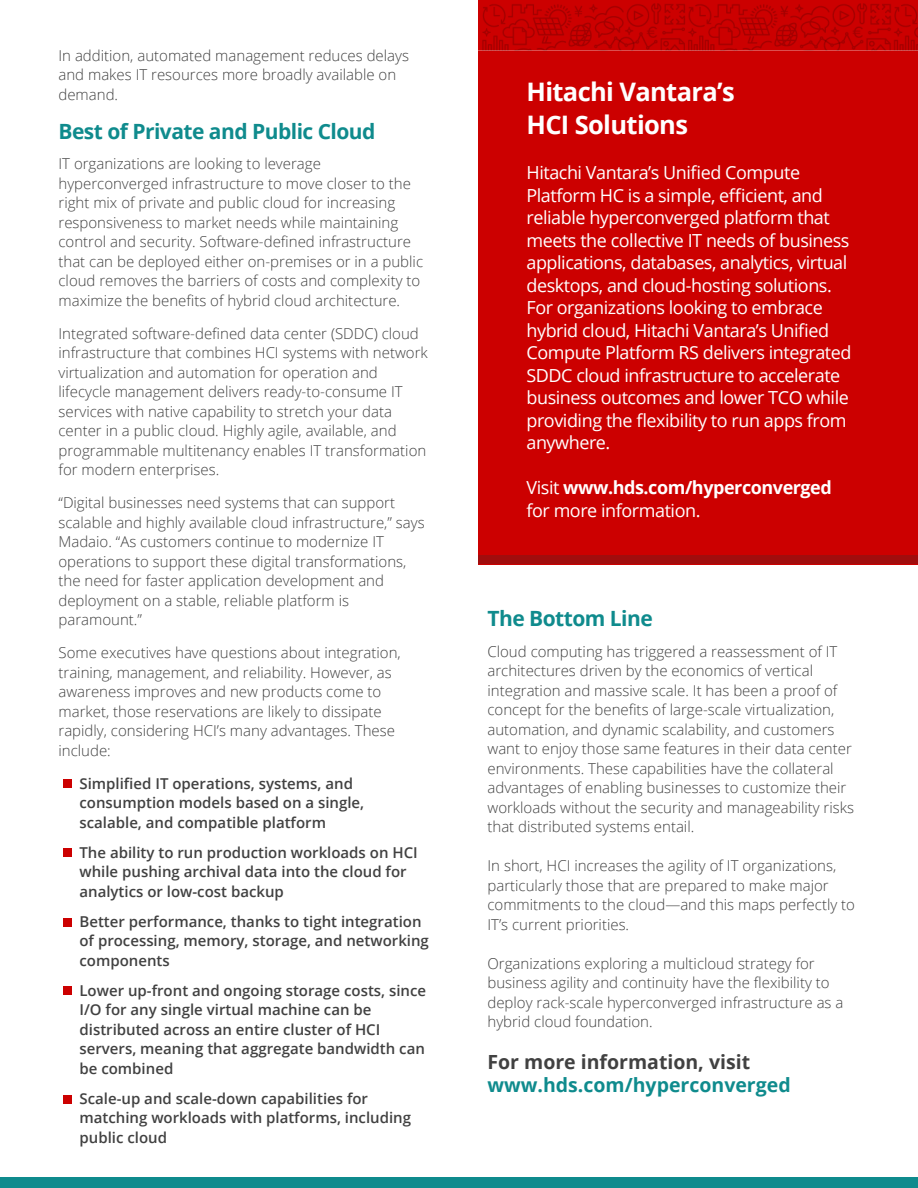
<style>
.page{position:relative;width:918px;height:1188px;background:#fff}
.page>*{position:absolute;margin:0;border:0;box-sizing:border-box;transform-origin:0 0}
.t1{font:700 25.5px/33px "Open Sans";letter-spacing:-.025em;color:#fff}
.t2{font:700 21px "Open Sans";letter-spacing:-.025em;color:#0f8b8d}
.t3{font:700 19.5px "Open Sans";color:#0f8b8d}
.t4{font:700 19.5px "Open Sans";color:#414141}
.t5{font:18px/22.5px "Open Sans";letter-spacing:-.025em;color:#fff}
.t6{font:700 18px "Open Sans";letter-spacing:-.025em;color:#000}
.t7{font:700 18px/22.5px "Open Sans";letter-spacing:-.025em;color:#fff}
.t8{font:300 15px/19.5px "Open Sans";color:#414141}
.t9{font:600 15px/19.5px "Open Sans";color:#414141}
.s1{font-weight:400}
</style>
<div class="page">
<div style="left:0;top:1178px;width:918px;height:10px;background:#0f8b8d"></div>
<div style="left:478px;top:0;width:440px;height:564px;background:#c00"></div>
<div style="left:63px;top:779px;width:8px;height:8px;background:#c00"></div>
<div style="left:63px;top:848px;width:8px;height:9px;background:#c00"></div>
<div style="left:63px;top:919px;width:8px;height:8px;background:#c00"></div>
<div style="left:63px;top:986px;width:8px;height:8px;background:#c00"></div>
<div style="left:63px;top:1095px;width:8px;height:8px;background:#c00"></div>
<img style="left:482px;top:3px;width:436px;height:47px">
<div style="left:478px;top:555px;width:440px;height:9px;background:#a00d0d"></div>
<p class="t8" style="left:58px;top:45px;width:352px">In addition, automated management reduces delays and makes IT resources more broadly available on demand.</p>
<h2 class="t2" style="left:58px;top:116px;width:319px">Best of Private and Public Cloud</h2>
<p class="t8" style="left:58px;top:154px;width:366px">IT organizations are looking to leverage hyperconverged infrastructure to move closer to the right mix of private and public cloud for increasing responsiveness to market needs while maintaining control and security. Software-defined infrastructure that can be deployed either on-premises or in a public cloud removes the barriers of costs and complexity to maximize the benefits of hybrid cloud architecture.</p>
<p class="t8" style="left:58px;top:323px;width:371px">Integrated software-defined data center (SDDC) cloud infrastructure that combines HCI systems with network virtualization and automation for operation and lifecycle management delivers ready-to-consume IT services with native capability to stretch your data center in a public cloud. Highly agile, available, and programmable multitenancy enables IT transformation for modern enterprises.</p>
<p class="t8" style="left:58px;top:493px;width:368px">“Digital businesses need systems that can support scalable and highly available cloud infrastructure,” says Madaio. “As customers continue to modernize IT operations to support these digital transformations, the need for faster application development and deployment on a stable, reliable platform is paramount.”</p>
<p class="t8" style="left:58px;top:643px;width:344px">Some executives have questions about integration, training, management, and reliability. However, as awareness improves and new products come to market, those reservations are likely to dissipate rapidly, considering HCI’s many advantages. These include:</p>
<p class="t9" style="left:80px;top:773px;width:286px">Simplified IT operations, systems, and consumption models based on a single, scalable, and compatible platform</p>
<p class="t9" style="left:80px;top:842px;width:340px">The ability to run production workloads on HCI while pushing archival data into the cloud for analytics or low-cost backup</p>
<p class="t9" style="left:80px;top:911px;width:351px">Better performance, thanks to tight integration of processing, memory, storage, and networking components</p>
<p class="t9" style="left:80px;top:980px;width:348px">Lower up-front and ongoing storage costs, since I/O for any single virtual machine can be distributed across an entire cluster of HCI servers, meaning that aggregate bandwidth can be combined</p>
<p class="t9" style="left:80px;top:1088px;width:333px">Scale-up and scale-down capabilities for matching workloads with platforms, including public cloud</p>
<p class="t6" style="left:44px;top:323px;width:338px">http://www.hitachivantara.com/UCPRS</p>
<h1 class="t1" style="left:526px;top:75px;width:210px">Hitachi Vantara’s<br>HCI Solutions</h1>
<p class="t5" style="left:526px;top:161px;width:326px">Hitachi Vantara’s Unified Compute Platform HC is a simple, efficient, and reliable hyperconverged platform that meets the collective IT needs of business applications, databases, analytics, virtual desktops, and cloud-hosting solutions.<br>For organizations looking to embrace hybrid cloud, Hitachi Vantara’s Unified Compute Platform RS delivers integrated SDDC cloud infrastructure to accelerate business outcomes and lower TCO while providing the flexibility to run apps from anywhere.</p>
<p class="t7" style="left:526px;top:476px;width:307px"><span class="s1">Visit</span> www.hds.com/hyperconverged <span class="s1">for more information.</span></p>
<h2 class="t2" style="left:488px;top:604px;width:167px">The Bottom Line</h2>
<p class="t8" style="left:488px;top:641px;width:368px">Cloud computing has triggered a reassessment of IT architectures driven by the economics of vertical integration and massive scale. It has been a proof of concept for the benefits of large-scale virtualization, automation, and dynamic scalability, and customers want to enjoy those same features in their data center environments. These capabilities have the collateral advantages of enabling businesses to customize their workloads without the security and manageability risks that distributed systems entail.</p>
<p class="t8" style="left:488px;top:856px;width:369px">In short, HCI increases the agility of IT organizations, particularly those that are prepared to make major commitments to the cloud—and this maps perfectly to IT’s current priorities.</p>
<p class="t8" style="left:488px;top:953px;width:357px">Organizations exploring a multicloud strategy for business agility and continuity have the flexibility to deploy rack-scale hyperconverged infrastructure as a hybrid cloud foundation.</p>
<h3 class="t4" style="left:488px;top:1048px;width:264px">For more information, visit</h3>
<h3 class="t3" style="left:488px;top:1071px;width:305px">www.hds.com/hyperconverged</h3>
<p class="t6" style="left:500px;top:989px;width:338px">http://www.hitachivantara.com/UCPRS</p>
</div>
